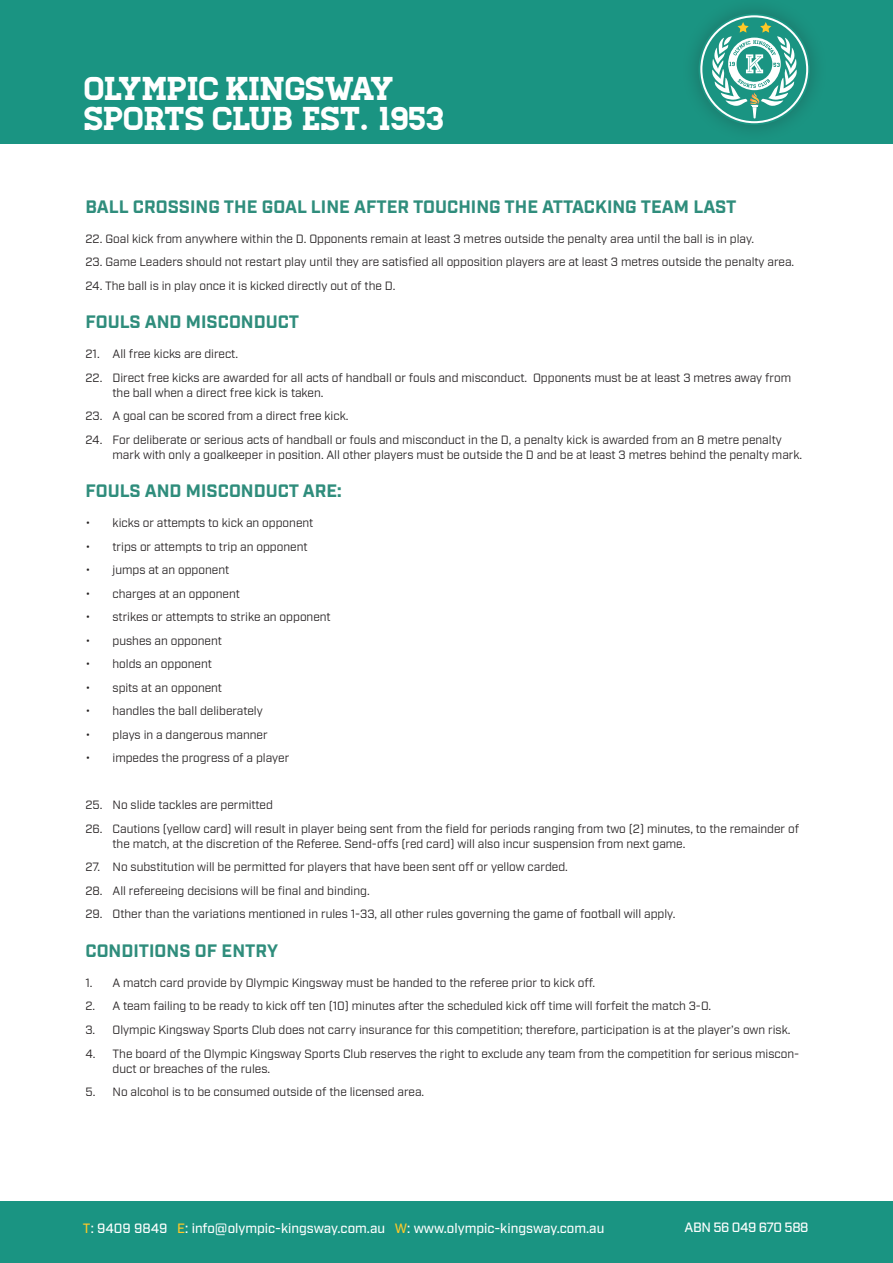
<style>
.page{position:relative;width:893px;height:1263px;background:#fff}
.page>*{position:absolute;margin:0;border:0;box-sizing:border-box;transform-origin:0 0}
.t1{font:33px "Homestead";color:#fff}
.subhead{font:700 18px "Industry";color:#2f8d7c}
.t2{font:500 13.5px "Industry";color:#fff}
.t3{font:500 13.5px "Industry";letter-spacing:-.03em;color:#fff}
.t4{font:12px/15px "Industry";color:#231f20}
.s1{color:#fec827}
</style>
<div class="page">
<div style="left:0;top:0;width:893px;height:144px;background:#1a9482"></div>
<svg style="left:698px;top:14px;width:112px;height:111px"></svg>
<svg style="left:700px;top:15px;width:108px;height:108px"></svg>
<div style="left:702px;top:17px;width:104px;height:104px;background:#1a9482;border-radius:50%"></div>
<svg style="left:712px;top:22px;width:85px;height:96px"></svg>
<div style="left:0;top:1202px;width:893px;height:61px;background:#1a9482"></div>
<p class="t1" style="left:85px;top:69px;width:312px">OLYMPIC KINGSWAY</p>
<p class="t1" style="left:85px;top:99px;width:362px">SPORTS CLUB EST. 1953</p>
<p class="subhead" style="left:86px;top:196px;width:653px">BALL CROSSING THE GOAL LINE AFTER TOUCHING THE ATTACKING TEAM LAST</p>
<p class="t4" style="left:86px;top:231px;width:670px">22. Goal kick from anywhere within the D. Opponents remain at least 3 metres outside the penalty area until the ball is in play.</p>
<p class="t4" style="left:86px;top:255px;width:710px">23. Game Leaders should not restart play until they are satisfied all opposition players are at least 3 metres outside the penalty area.</p>
<p class="t4" style="left:86px;top:278px;width:311px">24. The ball is in play once it is kicked directly out of the D.</p>
<p class="subhead" style="left:86px;top:311px;width:215px">FOULS AND MISCONDUCT</p>
<p class="t4" style="left:86px;top:347px;width:154px">21. All free kicks are direct.</p>
<p class="t4" style="left:112px;top:370px;width:680px;text-indent:-27px">22. Direct free kicks are awarded for all acts of handball or fouls and misconduct. Opponents must be at least 3 metres away from the ball when a direct free kick is taken.</p>
<p class="t4" style="left:86px;top:409px;width:264px">23. A goal can be scored from a direct free kick.</p>
<p class="t4" style="left:112px;top:432px;width:691px;text-indent:-27px">24. For deliberate or serious acts of handball or fouls and misconduct in the D, a penalty kick is awarded from an 8 metre penalty mark with only a goalkeeper in position. All other players must be outside the D and be at least 3 metres behind the penalty mark.</p>
<p class="subhead" style="left:86px;top:480px;width:258px">FOULS AND MISCONDUCT ARE:</p>
<p class="t4" style="left:86px;top:516px;width:229px">• kicks or attempts to kick an opponent</p>
<p class="t4" style="left:86px;top:539px;width:223px">• trips or attempts to trip an opponent</p>
<p class="t4" style="left:86px;top:563px;width:145px">• jumps at an opponent</p>
<p class="t4" style="left:86px;top:586px;width:156px">• charges at an opponent</p>
<p class="t4" style="left:86px;top:610px;width:247px">• strikes or attempts to strike an opponent</p>
<p class="t4" style="left:86px;top:633px;width:138px">• pushes an opponent</p>
<p class="t4" style="left:86px;top:657px;width:128px">• holds an opponent</p>
<p class="t4" style="left:86px;top:680px;width:138px">• spits at an opponent</p>
<p class="t4" style="left:86px;top:704px;width:179px">• handles the ball deliberately</p>
<p class="t4" style="left:86px;top:727px;width:184px">• plays in a dangerous manner</p>
<p class="t4" style="left:86px;top:751px;width:205px">• impedes the progress of a player</p>
<p class="t4" style="left:86px;top:798px;width:189px">25. No slide tackles are permitted</p>
<p class="t4" style="left:112px;top:821px;width:688px;text-indent:-27px">26. Cautions (yellow card) will result in player being sent from the field for periods ranging from two (2) minutes, to the remainder of the match, at the discretion of the Referee. Send-offs (red card) will also incur suspension from next game.</p>
<p class="t4" style="left:86px;top:860px;width:484px">27. No substitution will be permitted for players that have been sent off or yellow carded.</p>
<p class="t4" style="left:86px;top:883px;width:286px">28. All refereeing decisions will be final and binding.</p>
<p class="t4" style="left:86px;top:907px;width:591px">29. Other than the variations mentioned in rules 1-33, all other rules governing the game of football will apply.</p>
<p class="subhead" style="left:86px;top:940px;width:194px">CONDITIONS OF ENTRY</p>
<p class="t4" style="left:86px;top:975px;width:511px">1. A match card provide by Olympic Kingsway must be handed to the referee prior to kick off.</p>
<p class="t4" style="left:86px;top:999px;width:627px">2. A team failing to be ready to kick off ten (10) minutes after the scheduled kick off time will forfeit the match 3-0.</p>
<p class="t4" style="left:86px;top:1022px;width:706px">3. Olympic Kingsway Sports Club does not carry insurance for this competition; therefore, participation is at the player’s own risk.</p>
<p class="t4" style="left:112px;top:1046px;width:688px;text-indent:-27px">4. The board of the Olympic Kingsway Sports Club reserves the right to exclude any team from the competition for serious miscon&shy;duct or breaches of the rules.</p>
<p class="t4" style="left:86px;top:1084px;width:340px">5. No alcohol is to be consumed outside of the licensed area.</p>
<p class="t2" style="left:83px;top:1220px;width:523px"><span class="s1">T</span>: 9409 9849 <span class="s1">E</span>: info@olympic-kingsway.com.au <span class="s1">W</span>: www.olympic-kingsway.com.au</p>
<p class="t3" style="left:684px;top:1219px;width:126px">ABN 56 049 670 588</p>
</div>
